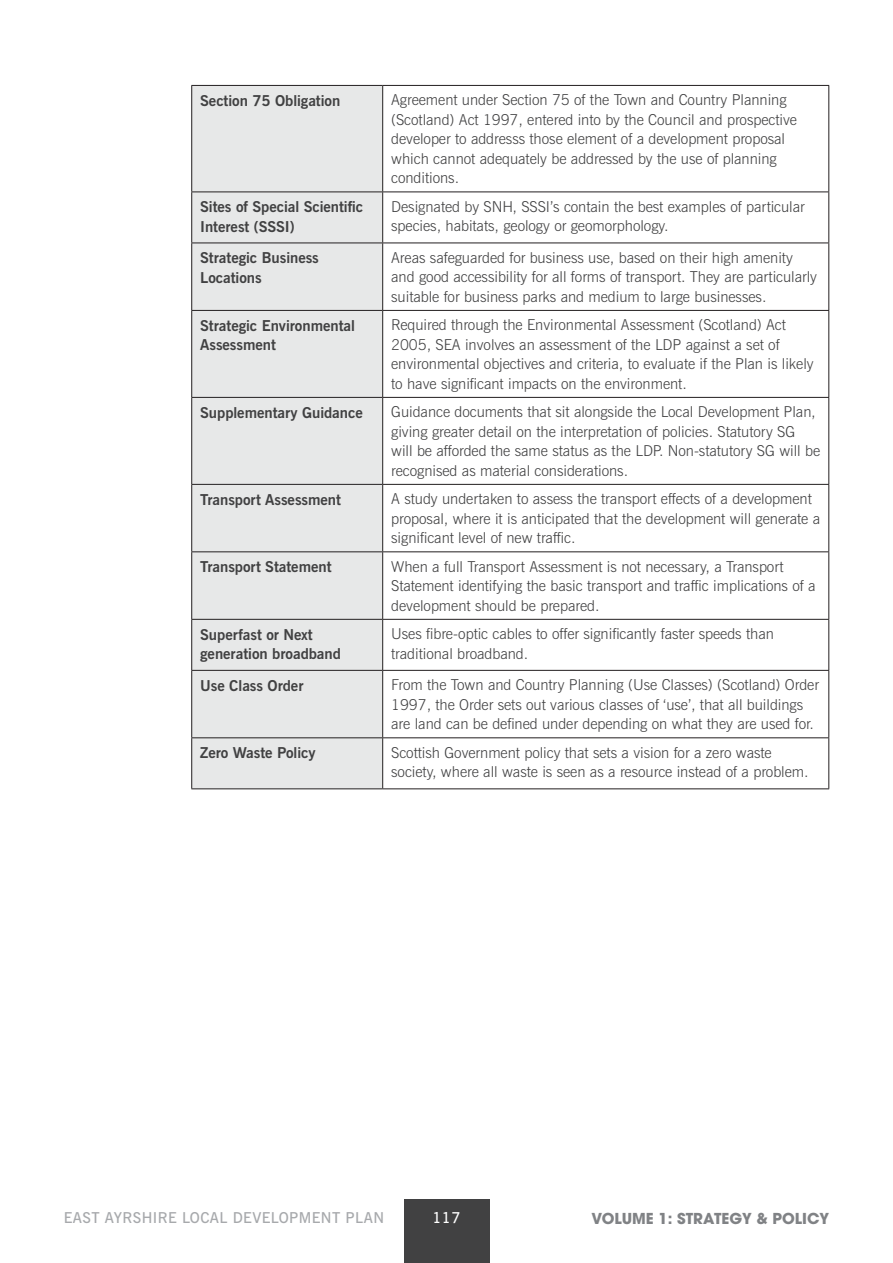
<style>
.page{position:relative;width:893px;height:1263px;background:#fff}
.page>*{position:absolute;margin:0;border:0;box-sizing:border-box;transform-origin:0 0}
.Table_Body_left{font:300 15px/19.5px "News Gothic BT";letter-spacing:-.005em;color:#414142}
.Table_Heads_left{font:700 15px/19.5px "News Gothic BT";letter-spacing:-.005em;color:#414142}
.t1{font:600 15px "News Gothic BT";letter-spacing:.025em;color:#a7a9ac}
.t2{font:700 15px "Avant Garde";color:#808285}
.t3{font:600 15px "News Gothic BT";color:#fff}
</style>
<div class="page">
<div style="left:404px;top:1199px;width:85px;height:64px;background:#414142"></div>
<div style="left:192px;top:86px;width:190px;height:702px;background:#e7e8e8"></div>
<hr style="left:191px;top:85px;width:192px;height:1px;background:#231f20">
<hr style="left:191px;top:86px;width:1px;height:106px;background:#231f20">
<hr style="left:383px;top:85px;width:446px;height:1px;background:#231f20">
<hr style="left:382px;top:86px;width:1px;height:106px;background:#231f20">
<hr style="left:828px;top:86px;width:1px;height:106px;background:#231f20">
<hr style="left:191px;top:192px;width:192px;height:1px;background:#231f20">
<hr style="left:191px;top:192px;width:1px;height:51px;background:#231f20">
<hr style="left:383px;top:192px;width:446px;height:1px;background:#231f20">
<hr style="left:382px;top:192px;width:1px;height:51px;background:#231f20">
<hr style="left:828px;top:192px;width:1px;height:51px;background:#231f20">
<hr style="left:191px;top:243px;width:192px;height:1px;background:#231f20">
<hr style="left:191px;top:243px;width:1px;height:67px;background:#231f20">
<hr style="left:383px;top:243px;width:446px;height:1px;background:#231f20">
<hr style="left:382px;top:243px;width:1px;height:67px;background:#231f20">
<hr style="left:828px;top:243px;width:1px;height:67px;background:#231f20">
<hr style="left:191px;top:310px;width:192px;height:1px;background:#231f20">
<hr style="left:191px;top:311px;width:1px;height:86px;background:#231f20">
<hr style="left:383px;top:310px;width:446px;height:1px;background:#231f20">
<hr style="left:382px;top:311px;width:1px;height:86px;background:#231f20">
<hr style="left:828px;top:311px;width:1px;height:86px;background:#231f20">
<hr style="left:191px;top:397px;width:192px;height:1px;background:#231f20">
<hr style="left:191px;top:398px;width:1px;height:86px;background:#231f20">
<hr style="left:383px;top:397px;width:446px;height:1px;background:#231f20">
<hr style="left:382px;top:398px;width:1px;height:86px;background:#231f20">
<hr style="left:828px;top:398px;width:1px;height:86px;background:#231f20">
<hr style="left:191px;top:484px;width:192px;height:1px;background:#231f20">
<hr style="left:191px;top:485px;width:1px;height:66px;background:#231f20">
<hr style="left:383px;top:484px;width:446px;height:1px;background:#231f20">
<hr style="left:382px;top:485px;width:1px;height:66px;background:#231f20">
<hr style="left:828px;top:485px;width:1px;height:66px;background:#231f20">
<hr style="left:191px;top:551px;width:192px;height:1px;background:#231f20">
<hr style="left:191px;top:552px;width:1px;height:67px;background:#231f20">
<hr style="left:383px;top:551px;width:446px;height:1px;background:#231f20">
<hr style="left:382px;top:552px;width:1px;height:67px;background:#231f20">
<hr style="left:828px;top:552px;width:1px;height:67px;background:#231f20">
<hr style="left:191px;top:619px;width:192px;height:1px;background:#231f20">
<hr style="left:191px;top:620px;width:1px;height:50px;background:#231f20">
<hr style="left:383px;top:619px;width:446px;height:1px;background:#231f20">
<hr style="left:382px;top:620px;width:1px;height:50px;background:#231f20">
<hr style="left:828px;top:620px;width:1px;height:50px;background:#231f20">
<hr style="left:191px;top:670px;width:192px;height:1px;background:#231f20">
<hr style="left:191px;top:671px;width:1px;height:66px;background:#231f20">
<hr style="left:383px;top:670px;width:446px;height:1px;background:#231f20">
<hr style="left:382px;top:671px;width:1px;height:66px;background:#231f20">
<hr style="left:828px;top:671px;width:1px;height:66px;background:#231f20">
<hr style="left:191px;top:737px;width:192px;height:1px;background:#231f20">
<hr style="left:191px;top:738px;width:1px;height:50px;background:#231f20">
<hr style="left:383px;top:737px;width:446px;height:1px;background:#231f20">
<hr style="left:382px;top:738px;width:1px;height:50px;background:#231f20">
<hr style="left:828px;top:738px;width:1px;height:50px;background:#231f20">
<hr style="left:191px;top:788px;width:192px;height:1px;background:#231f20">
<hr style="left:383px;top:788px;width:446px;height:1px;background:#231f20">
<p class="Table_Heads_left" style="left:200px;top:91px;width:142px">Section 75 Obligation</p>
<p class="Table_Body_left" style="left:391px;top:90px;width:407px">Agreement under Section 75 of the Town and Country Planning (Scotland) Act 1997, entered into by the Council and prospective developer to addresss those element of a development proposal which cannot adequately be addressed by the use of planning conditions.</p>
<p class="Table_Heads_left" style="left:200px;top:197px;width:164px">Sites of Special Scientific<br>Interest (SSSI)</p>
<p class="Table_Body_left" style="left:391px;top:197px;width:415px">Designated by SNH, SSSI’s contain the best examples of particular species, habitats, geology or geomorphology.</p>
<p class="Table_Heads_left" style="left:200px;top:248px;width:120px">Strategic Business<br>Locations</p>
<p class="Table_Body_left" style="left:391px;top:248px;width:427px">Areas safeguarded for business use, based on their high amenity and good accessibility for all forms of transport. They are particularly suitable for business parks and medium to large businesses.</p>
<p class="Table_Heads_left" style="left:200px;top:316px;width:156px">Strategic Environmental<br>Assessment</p>
<p class="Table_Body_left" style="left:391px;top:315px;width:424px">Required through the Environmental Assessment (Scotland) Act 2005, SEA involves an assessment of the LDP against a set of environmental objectives and criteria, to evaluate if the Plan is likely to have significant impacts on the environment.</p>
<p class="Table_Heads_left" style="left:200px;top:403px;width:164px">Supplementary Guidance</p>
<p class="Table_Body_left" style="left:391px;top:402px;width:430px">Guidance documents that sit alongside the Local Development Plan, giving greater detail on the interpretation of policies. Statutory SG will be afforded the same status as the LDP. Non-statutory SG will be recognised as material considerations.</p>
<p class="Table_Heads_left" style="left:200px;top:490px;width:142px">Transport Assessment</p>
<p class="Table_Body_left" style="left:391px;top:489px;width:430px">A study undertaken to assess the transport effects of a development proposal, where it is anticipated that the development will generate a significant level of new traffic.</p>
<p class="Table_Heads_left" style="left:200px;top:557px;width:133px">Transport Statement</p>
<p class="Table_Body_left" style="left:391px;top:557px;width:426px">When a full Transport Assessment is not necessary, a Transport<br>Statement identifying the basic transport and traffic implications of a development should be prepared.</p>
<p class="Table_Heads_left" style="left:200px;top:625px;width:142px">Superfast or Next generation broadband</p>
<p class="Table_Body_left" style="left:391px;top:624px;width:384px">Uses fibre-optic cables to offer significantly faster speeds than traditional broadband.</p>
<p class="Table_Heads_left" style="left:200px;top:676px;width:105px">Use Class Order</p>
<p class="Table_Body_left" style="left:391px;top:675px;width:429px">From the Town and Country Planning (Use Classes) (Scotland) Order<br>1997, the Order sets out various classes of ‘use’, that all buildings are land can be defined under depending on what they are used for.</p>
<p class="Table_Heads_left" style="left:200px;top:743px;width:117px">Zero Waste Policy</p>
<p class="Table_Body_left" style="left:391px;top:743px;width:419px">Scottish Government policy that sets a vision for a zero waste society, where all waste is seen as a resource instead of a problem.</p>
<p class="t1" style="left:64px;top:1209px;width:322px">EAST AYRSHIRE LOCAL DEVELOPMENT PLAN</p>
<p class="t3" style="left:432px;top:1209px;width:29px">117</p>
<p class="t2" style="left:591px;top:1208px;width:239px">VOLUME 1: STRATEGY &amp; POLICY</p>
</div>
